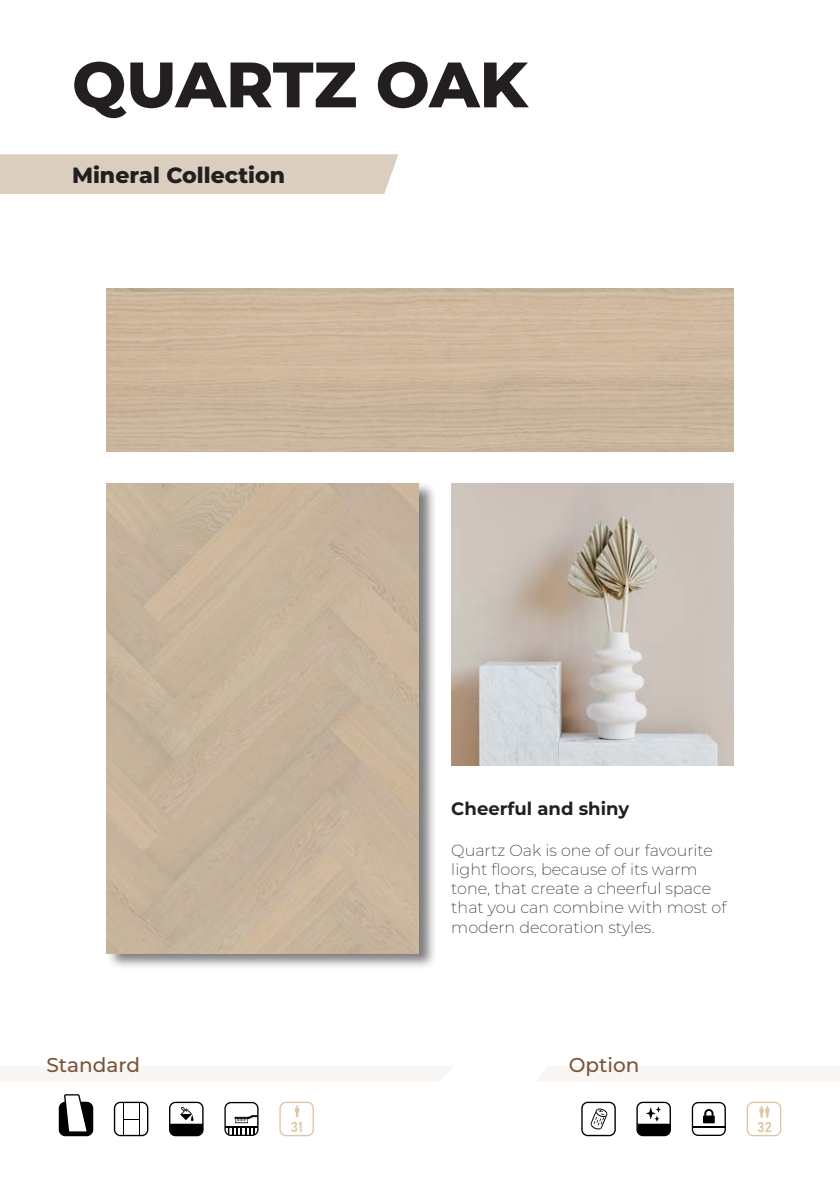
<style>
.page{position:relative;width:840px;height:1191px;background:#fff}
.page>*{position:absolute;margin:0;border:0;box-sizing:border-box;transform-origin:0 0}
.t1{font:800 64px "Montserrat";color:#231f20}
.t2{font:800 22px "Montserrat";color:#231f20}
.t3{font:500 20px "Montserrat";color:#7a533b}
.t4{font:700 18px "Montserrat";color:#231f20}
.t5{font:200 16px/19.2px "Montserrat";color:#231f20}
</style>
<div class="page">
<div style="left:0;top:154px;width:398px;height:40px;background:#dbcebf"></div>
<div style="left:106px;top:481px;width:331px;height:489px;background:#231f20;opacity:.59"></div>
<img style="left:107px;top:483px;width:312px;height:470px">
<img style="left:451px;top:483px;width:281px;height:282px">
<div style="left:0;top:1066px;width:453px;height:15px;background:#f8f5f2"></div>
<div style="left:537px;top:1066px;width:302px;height:15px;background:#f8f5f2"></div>
<svg style="left:114px;top:1101px;width:34px;height:35px"></svg>
<svg style="left:636px;top:1101px;width:34px;height:35px"></svg>
<svg style="left:581px;top:1101px;width:34px;height:35px"></svg>
<svg style="left:691px;top:1102px;width:34px;height:34px"></svg>
<hr style="left:692px;top:1126px;width:33px;height:1px;background:#000">
<svg style="left:59px;top:1094px;width:34px;height:42px"></svg>
<svg style="left:169px;top:1101px;width:34px;height:35px"></svg>
<svg style="left:746px;top:1101px;width:34px;height:35px"></svg>
<svg style="left:224px;top:1102px;width:34px;height:34px"></svg>
<svg style="left:279px;top:1101px;width:35px;height:35px"></svg>
<p class="t1" style="left:72px;top:38px;width:457px">QUARTZ OAK</p>
<p class="t2" style="left:72px;top:159px;width:214px">Mineral Collection</p>
<p class="t4" style="left:451px;top:795px;width:179px">Cheerful and shiny</p>
<p class="t5" style="left:451px;top:840px;width:276px">Quartz Oak is one of our favourite light floors, because of its warm tone, that create a cheerful space that you can combine with most of modern decoration styles.</p>
<p class="t3" style="left:46px;top:1051px;width:95px">Standard</p>
<p class="t3" style="left:568px;top:1051px;width:72px">Option</p>
</div>
